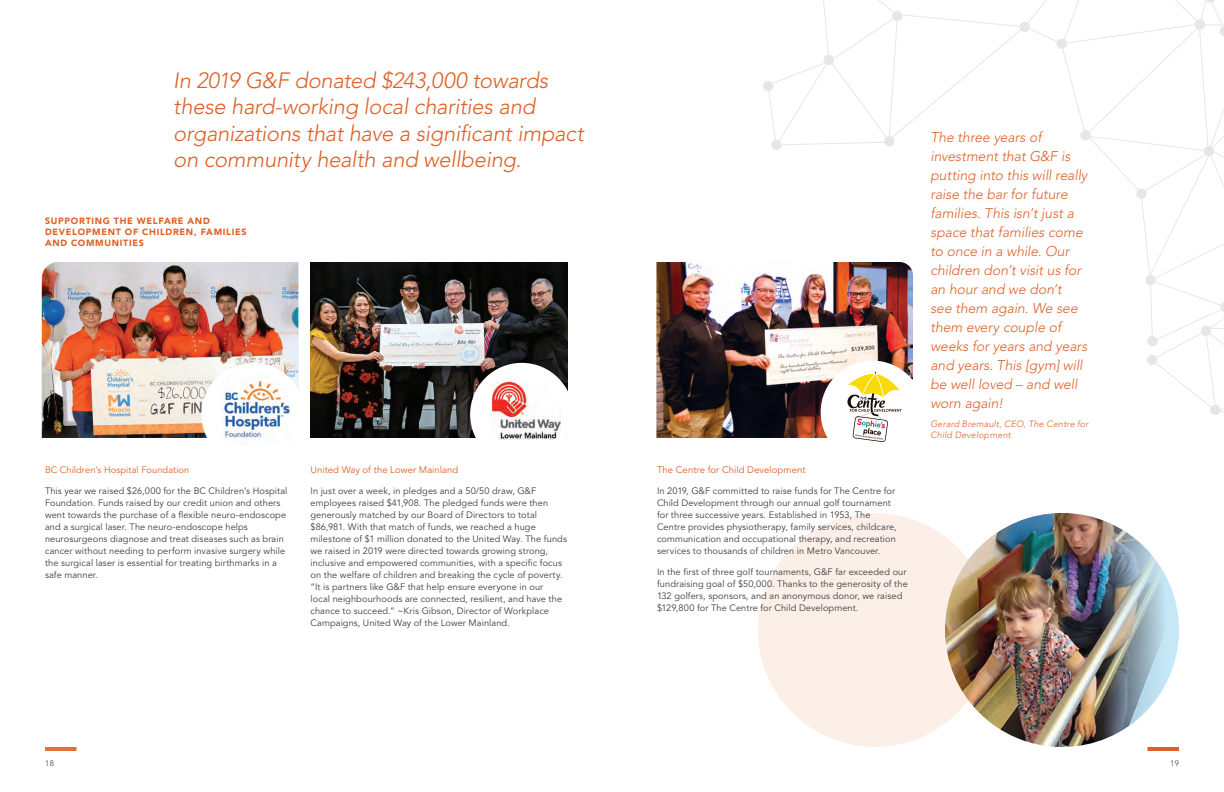
<style>
.page{position:relative;width:1224px;height:792px;background:#fff}
.page>*{position:absolute;margin:0;border:0;box-sizing:border-box;transform-origin:0 0}
.t1{font:italic 300 22px/26.4px "Avenir LT Std";letter-spacing:-.01em;color:#de6026}
.t2{font:italic 300 14px/19px "Avenir LT Std";letter-spacing:-.005em;color:#de6026}
.t3{font:9.5px "Avenir LT Std";letter-spacing:.005em;color:#de6026}
.t4{font:9.2px/12px "Avenir LT Std";letter-spacing:.01em;color:#3e3e3f}
.t5{font:9.2px "Avenir LT Std";letter-spacing:.01em;color:#de6026}
.t6{font:900 9px/10.8px "Avenir LT Std";letter-spacing:.08em;color:#de6026}
.t7{font:italic 300 9px/10.8px "Avenir LT Std";letter-spacing:.02em;color:#de6026}
.t8{font:300 8px "Avenir LT Std";color:#3e3e3f}
</style>
<div class="page">
<img style="left:310px;top:262px;width:257px;height:176px">
<div style="left:470px;top:363px;width:103px;height:103px;background:#fff;border-radius:50%"></div>
<img style="left:491px;top:382px;width:69px;height:57px">
<div style="left:758px;top:513px;width:234px;height:234px;background:#fbefe8;border-radius:50%"></div>
<img style="left:945px;top:513px;width:234px;height:234px">
<img style="left:656px;top:262px;width:106px;height:176px">
<svg style="left:762px;top:0;width:462px;height:442px"></svg>
<img style="left:42px;top:262px;width:256px;height:176px">
<div style="left:201px;top:363px;width:104px;height:103px;background:#fff;border-radius:50%"></div>
<img style="left:222px;top:374px;width:69px;height:65px">
<hr style="left:1148px;top:747px;width:31px;height:4px;background:#de6026">
<hr style="left:45px;top:747px;width:31px;height:4px;background:#e1703c">
<h1 class="t1" style="left:173px;top:68px;width:412px">In 2019 G&amp;F donated $243,000 towards these hard-working local charities and organizations that have a significant impact on community health and wellbeing.</h1>
<p class="t6" style="left:45px;top:216px;width:203px">SUPPORTING THE WELFARE AND<br>DEVELOPMENT OF CHILDREN, FAMILIES<br>AND COMMUNITIES</p>
<p class="t5" style="left:45px;top:464px;width:146px">BC Children’s Hospital Foundation</p>
<p class="t4" style="left:45px;top:485px;width:244px">This year we raised $26,000 for the BC Children’s Hospital Foundation. Funds raised by our credit union and others went towards the purchase of a flexible neuro-endoscope and a surgical laser. The neuro-endoscope helps neurosurgeons diagnose and treat diseases such as brain cancer without needing to perform invasive surgery while the surgical laser is essential for treating birthmarks in a safe manner.</p>
<p class="t3" style="left:310px;top:464px;width:149px">United Way of the Lower Mainland</p>
<p class="t4" style="left:310px;top:485px;width:258px">In just over a week, in pledges and a 50/50 draw, G&amp;F employees raised $41,908. The pledged funds were then generously matched by our Board of Directors to total $86,981. With that match of funds, we reached a huge milestone of $1 million donated to the United Way. The funds we raised in 2019 were directed towards growing strong, inclusive and empowered communities, with a specific focus on the welfare of children and breaking the cycle of poverty. “It is partners like G&amp;F that help ensure everyone in our<br>local neighbourhoods are connected, resilient, and have the chance to succeed.” ~Kris Gibson, Director of Workplace Campaigns, United Way of the Lower Mainland.</p>
<p class="t3" style="left:657px;top:464px;width:150px">The Centre for Child Development</p>
<p class="t4" style="left:657px;top:485px;width:241px">In 2019, G&amp;F committed to raise funds for The Centre for Child Development through our annual golf tournament for three successive years. Established in 1953, The Centre provides physiotherapy, family services, childcare, communication and occupational therapy, and recreation services to thousands of children in Metro Vancouver.</p>
<p class="t4" style="left:657px;top:566px;width:252px">In the first of three golf tournaments, G&amp;F far exceeded our fundraising goal of $50,000. Thanks to the generosity of the 132 golfers, sponsors, and an anonymous donor, we raised $129,800 for The Centre for Child Development.</p>
<p class="t2" style="left:930px;top:128px;width:159px">The three years of investment that G&amp;F is putting into this will really raise the bar for future families. This isn’t just a space that families come to once in a while. Our children don’t visit us for an hour and we don’t<br>see them again. We see them every couple of weeks for years and years and years. This [gym] will be well loved – and well worn again!</p>
<p class="t7" style="left:930px;top:419px;width:160px">Gerard Bremault, CEO, The Centre for<br>Child Development</p>
<p class="t8" style="left:45px;top:758px;width:10px">18</p>
<p class="t8" style="left:1170px;top:758px;width:10px">19</p>
</div>
